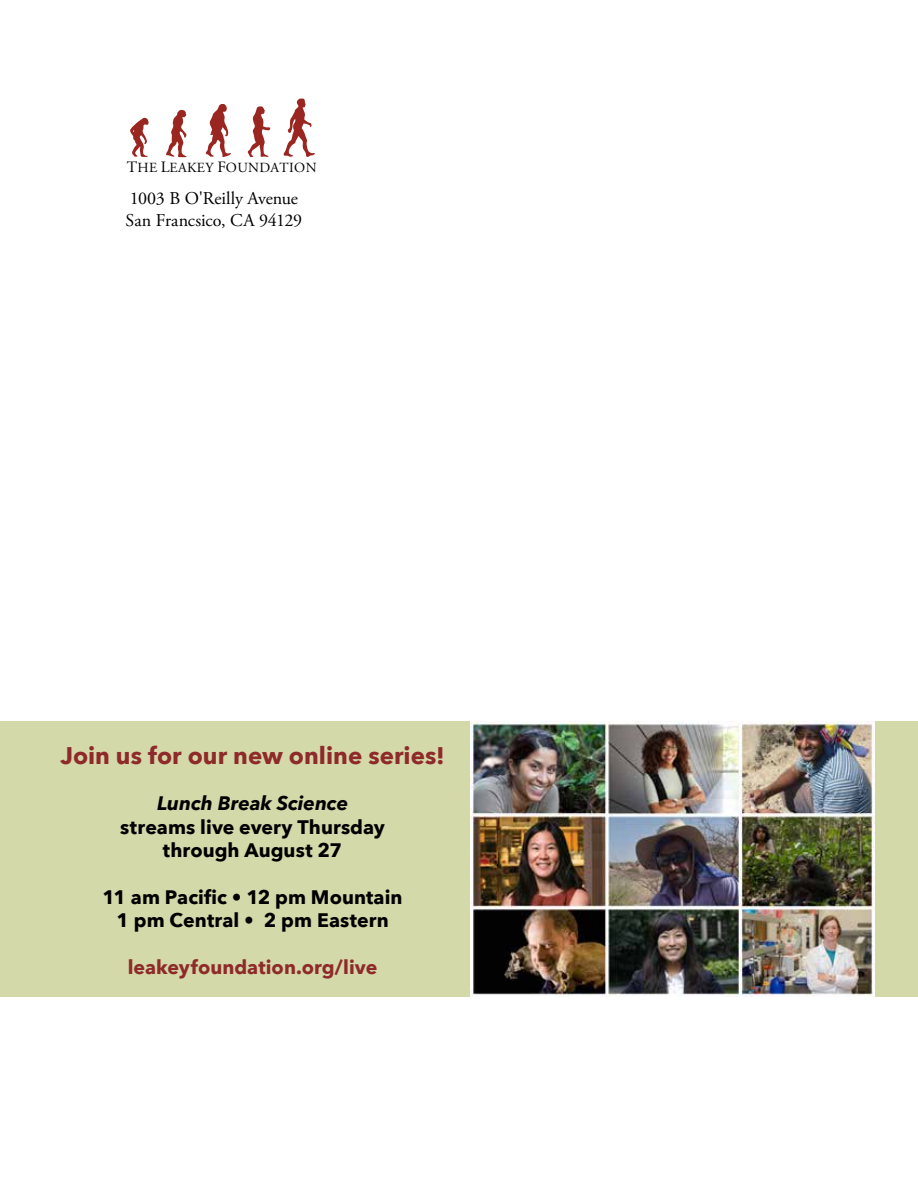
<style>
.page{position:relative;width:918px;height:1188px;background:#fff}
.page>*{position:absolute;margin:0;border:0;box-sizing:border-box;transform-origin:0 0}
.t1{font:700 24px "Avenir Next";color:#8e2a2a}
.t2{font:700 19.5px/23.4px "Avenir Next";letter-spacing:.005em;color:#000;text-align:center}
.t3{font:700 19.5px "Avenir Next";color:#8e2a2a}
.t4{font:italic 700 19.5px "Avenir Next";color:#000}
.t5{font:18px/21.6px "Adobe Garamond Pro";letter-spacing:-.005em;color:#000}
.t6{font:13.95px "Adobe Garamond Pro";letter-spacing:.025em;color:#000}
.s1{font-size:15.75px}
</style>
<div class="page">
<div style="left:0;top:721px;width:918px;height:275px;background:#d3d9a9"></div>
<svg style="left:283px;top:99px;width:32px;height:58px"></svg>
<svg style="left:206px;top:104px;width:25px;height:53px"></svg>
<svg style="left:248px;top:106px;width:22px;height:51px"></svg>
<svg style="left:166px;top:110px;width:21px;height:47px"></svg>
<svg style="left:130px;top:118px;width:19px;height:39px"></svg>
<img style="left:471px;top:721px;width:404px;height:275px">
<p class="t6" style="left:127px;top:160px;width:191px"><span class="s1">T</span>HE <span class="s1">L</span>EAKEY <span class="s1">F</span>OUNDATION</p>
<p class="t5" style="left:126px;top:188px;width:178px">1003 B O'Reilly Avenue<br>San Francsico, CA 94129</p>
<p class="t1" style="left:60px;top:734px;width:386px">Join us for our new online series!</p>
<p class="t4" style="left:157px;top:787px;width:193px">Lunch Break Science</p>
<p class="t2" style="left:120px;top:815px;width:266px">streams live every Thursday through August 27</p>
<p class="t2" style="left:103px;top:885px;width:301px">11 am Pacific • 12 pm Mountain<br>1 pm Central • 2 pm Eastern</p>
<p class="t3" style="left:128px;top:951px;width:251px">leakeyfoundation.org/live</p>
</div>
